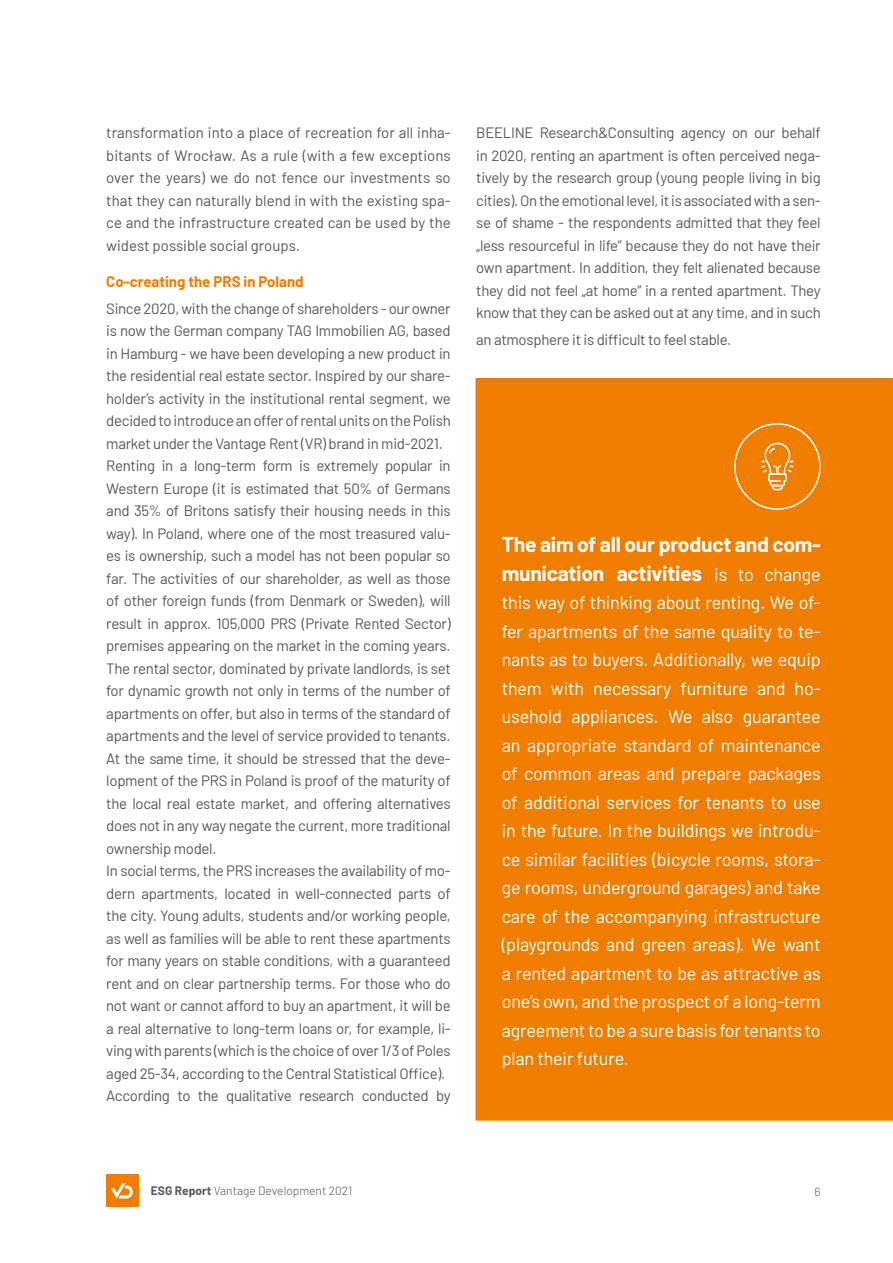
<style>
.page{position:relative;width:893px;height:1263px;background:#fff}
.page>*{position:absolute;margin:0;border:0;box-sizing:border-box;transform-origin:0 0}
.t1{font:700 21px/28.5px "Barlow";letter-spacing:-.01em;color:#fff}
.t2{font:18px/28.5px "Barlow";letter-spacing:-.01em;color:#fff;text-align:justify}
.t3{font:15px/22.5px "Barlow";letter-spacing:-.02em;color:#575756;text-align:justify}
.t4{font:700 15px "Barlow";color:#ef7d00}
.t5{font:300 12px "Barlow";color:#575756}
.s1{font-weight:400;font-size:18px}
.s2{font-weight:700}
</style>
<div class="page">
<div style="left:106px;top:1174px;width:33px;height:33px;background:#ef7d00"></div>
<svg style="left:111px;top:1183px;width:22px;height:15px"></svg>
<div style="left:476px;top:379px;width:416px;height:741px;background:#ef7d00"></div>
<div style="left:475px;top:378px;width:418px;height:743px;border:2px solid #ef7d00"></div>
<svg style="left:761px;top:442px;width:32px;height:48px"></svg>
<div style="left:734px;top:423px;width:87px;height:87px;border:2px solid #fff;border-radius:50%"></div>
<p class="t3" style="left:106px;top:120px;width:346px">transformation into a place of recreation for all inha&shy;bitants of Wrocław. As a rule (with a few exceptions over the years) we do not fence our investments so that they can naturally blend in with the existing spa&shy;ce and the infrastructure created can be used by the widest possible social groups.</p>
<p class="t4" style="left:106px;top:270px;width:199px">Co-creating the PRS in Poland</p>
<p class="t3" style="left:106px;top:296px;width:346px;text-align:left">Since 2020, with the change of shareholders - our owner is now the German company TAG Immobilien AG, based in Hamburg - we have been developing a new product in the residential real estate sector. Inspired by our share&shy;holder’s activity in the institutional rental segment, we decided to introduce an offer of rental units on the Polish market under the Vantage Rent (VR) brand in mid-2021.<br>Renting in a long-term form is extremely popular in Western Europe (it is estimated that 50% of Germans and 35% of Britons satisfy their housing needs in this way). In Poland, where one of the most treasured valu&shy;es is ownership, such a model has not been popular so far. The activities of our shareholder, as well as those of other foreign funds (from Denmark or Sweden), will result in approx. 105,000 PRS (Private Rented Sector) premises appearing on the market in the coming years.<br>The rental sector, dominated by private landlords, is set for dynamic growth not only in terms of the number of apartments on offer, but also in terms of the standard of apartments and the level of service provided to tenants.<br>At the same time, it should be stressed that the deve&shy;lopment of the PRS in Poland is proof of the maturity of the local real estate market, and offering alternatives does not in any way negate the current, more traditional ownership model.<br>In social terms, the PRS increases the availability of mo&shy;dern apartments, located in well-connected parts of the city. Young adults, students and/or working people, as well as families will be able to rent these apartments for many years on stable conditions, with a guaranteed rent and on clear partnership terms. For those who do not want or cannot afford to buy an apartment, it will be a real alternative to long-term loans or, for example, li&shy;ving with parents (which is the choice of over 1/3 of Poles aged 25-34, according to the Central Statistical Office).<br>According to the qualitative research conducted by</p>
<p class="t3" style="left:476px;top:120px;width:346px">BEELINE Research&amp;Consulting agency on our behalf in 2020, renting an apartment is often perceived nega&shy;tively by the research group (young people living in big cities). On the emotional level, it is associated with a sen&shy;se of shame - the respondents admitted that they feel „less resourceful in life” because they do not have their own apartment. In addition, they felt alienated because they did not feel „at home” in a rented apartment. They know that they can be asked out at any time, and in such</p>
<p class="t3" style="left:476px;top:327px;width:257px">an atmosphere it is difficult to feel stable.</p>
<h1 class="t1" style="left:502px;top:529px;width:320px">The aim of all our product and com&shy;munication activities <span class="s1">is to change</span></h1>
<p class="t2" style="left:502px;top:587px;width:320px">this way of thinking about renting. We of&shy;fer apartments of the same quality to te&shy;nants as to buyers. Additionally, we equip them with necessary furniture and ho&shy;usehold appliances. We also guarantee an appropriate standard of maintenance of common areas and prepare packages of additional services for tenants to use in the future. In the buildings we introdu&shy;ce similar facilities (bicycle rooms, stora&shy;ge rooms, underground garages) and take care of the accompanying infrastructure (playgrounds and green areas). We want a rented apartment to be as attractive as one’s own, and the prospect of a long-term agreement to be a sure basis for tenants to plan their future.</p>
<p class="t5" style="left:151px;top:1182px;width:203px"><span class="s2">ESG Report</span> Vantage Development 2021</p>
<p class="t5" style="left:815px;top:1183px;width:8px">6</p>
</div>
